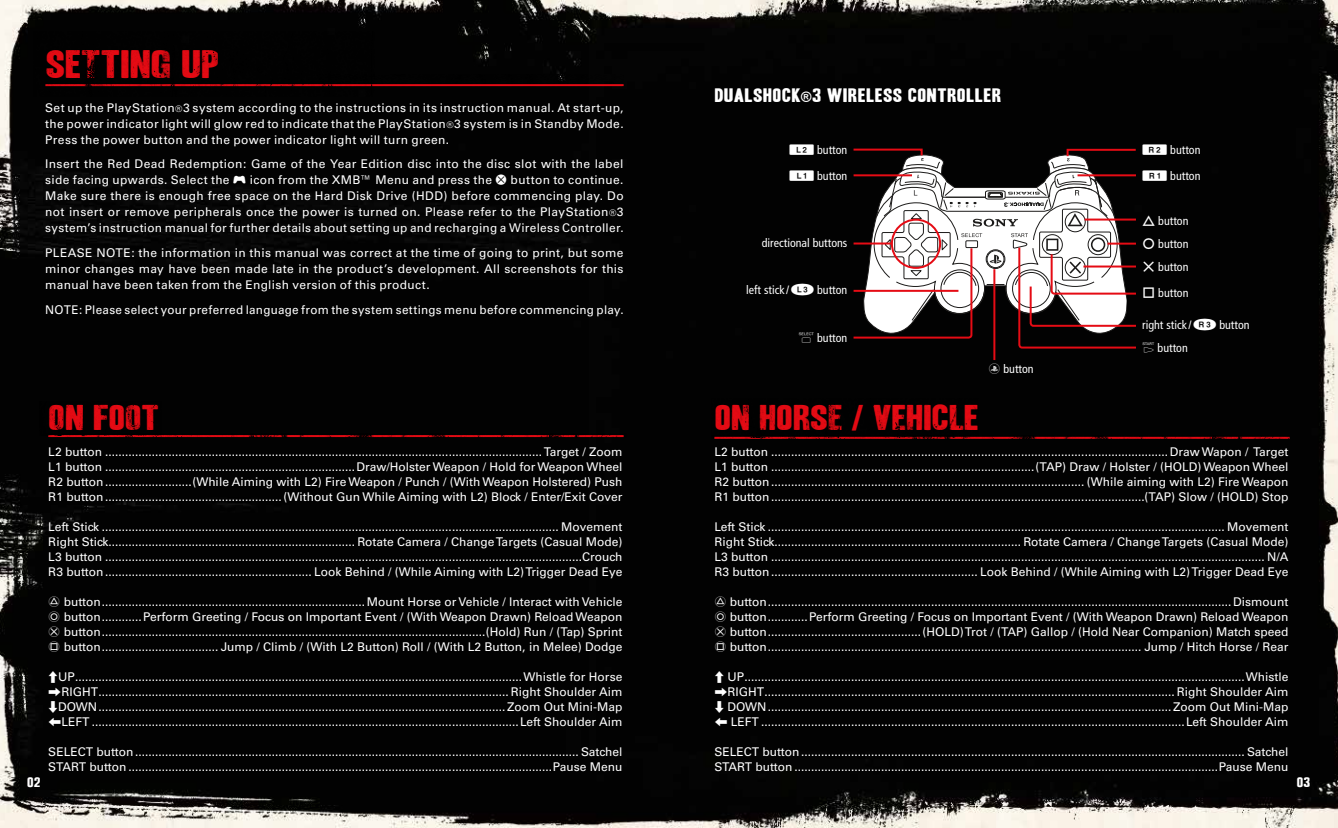
<style>
.page{position:relative;width:1338px;height:828px;background:#020202}
.page>*{position:absolute;margin:0;border:0;box-sizing:border-box;transform-origin:0 0}
.t1{font:38.8px "RDR Ultra Headline";letter-spacing:-.005em;color:#e50b14}
.t2{font:35px "RDR Ultra Headline";letter-spacing:-.01em;color:#e50b14}
.t3{font:19px "RDR Ultra Headline";letter-spacing:.025em;color:#fff}
.t4{font:13.6px "RDR Ultra Headline";color:#fff}
.t5{font:12px/15px "Univers";color:#fff;text-align:justify}
.t6{font:condensed 12px/26px "Frutiger LT Pro";color:#fff}
.t7{font:12px "Univers";letter-spacing:.025em;color:#fff}
.s1{font-size:9px}
.s2{font-family:"SCE"}
.s3{font-family:"SCET25"}
.s4{font-family:"SCET25";font-size:11px}
.s5{font-family:"Impact";font-size:14px}
.s6{font-family:"SCE03";font-stretch:normal}
</style>
<div class="page">
<img style="left:374px;top:75px;width:250px;height:12px">
<div style="left:40px;top:402px;width:121px;height:33px;background:#010101"></div>
<img style="left:48px;top:433px;width:579px;height:5px">
<img style="left:711px;top:435px;width:579px;height:5px">
<div style="left:711px;top:399px;width:268px;height:39px;background:#010101"></div>
<hr style="left:45px;top:84px;width:579px;height:2px;background:#e50b14">
<svg style="left:852px;top:148px;width:286px;height:201px"></svg>
<hr style="left:993px;top:269px;width:2px;height:91px;background:#e50b14">
<div style="left:34px;top:31px;width:340px;height:65px;background:#010101"></div>
<h1 class="t1" style="left:45px;top:42px;width:175px">SETTING UP</h1>
<p class="t5" style="left:45px;top:100px;width:580px;line-height:16px">Set up the PlayStation<span class="s1">®</span>3 system according to the instructions in its instruction manual. At start-up, the power indicator light will glow red to indicate that the PlayStation<span class="s1">®</span>3 system is in Standby Mode.<br>Press the power button and the power indicator light will turn green.</p>
<p class="t5" style="left:45px;top:156px;width:580px;line-height:16px">Insert the Red Dead Redemption: Game of the Year Edition disc into the disc slot with the label side facing upwards. Select the <span class="s2">Ç</span> icon from the XMB™ Menu and press the <span class="s2">S</span> button to continue.<br>Make sure there is enough free space on the Hard Disk Drive (HDD) before commencing play. Do not insert or remove peripherals once the power is turned on. Please refer to the PlayStation<span class="s1">®</span>3 system’s instruction manual for further details about setting up and recharging a Wireless Controller.</p>
<p class="t5" style="left:45px;top:245px;width:580px;line-height:16px">PLEASE NOTE: the information in this manual was correct at the time of going to print, but some minor changes may have been made late in the product’s development. All screenshots for this manual have been taken from the English version of this product.</p>
<p class="t7" style="left:45px;top:302px;width:580px">NOTE: Please select your preferred language from the system settings menu before commencing play.</p>
<h2 class="t2" style="left:48px;top:398px;width:112px">ON FOOT</h2>
<p class="t5" style="left:48px;top:444px;width:576px">L2 button ...................................................................................................................................Target / Zoom L1 button ...........................................................................Draw/Holster Weapon / Hold for Weapon Wheel R2 button..........................(While Aiming with L2) Fire Weapon / Punch / (With Weapon Holstered) Push R1 button.....................................................(Without Gun While Aiming with L2) Block / Enter/Exit Cover</p>
<p class="t5" style="left:48px;top:519px;width:576px">Left Stick ......................................................................................................................................... Movement Right Stick.......................................................................... Rotate Camera / Change Targets (Casual Mode)<br>L3 button ...............................................................................................................................................Crouch R3 button.............................................................. Look Behind / (While Aiming with L2) Trigger Dead Eye</p>
<p class="t5" style="left:48px;top:594px;width:576px"><span class="s3">D</span> button...............................................................................Mount Horse or Vehicle / Interact with Vehicle <span class="s3">A</span> button............Perform Greeting / Focus on Important Event / (With Weapon Drawn) Reload Weapon <span class="s3">S</span> button...................................................................................................................(Hold) Run / (Tap) Sprint <span class="s3">F</span> button................................... Jump / Climb / (With L2 Button) Roll / (With L2 Button, in Melee) Dodge</p>
<p class="t5" style="left:48px;top:669px;width:576px"><span class="s4">C</span>UP......................................................................................................................................Whistle for Horse <span class="s4">X</span>RIGHT........................................................................................................................... Right Shoulder Aim <span class="s4">V</span>DOWN..........................................................................................................................Zoom Out Mini-Map <span class="s4">Z</span>LEFT ................................................................................................................................Left Shoulder Aim</p>
<p class="t5" style="left:48px;top:744px;width:576px">SELECT button..................................................................................................................................... Satchel<br>START button ...............................................................................................................................Pause Menu</p>
<h3 class="t3" style="left:714px;top:84px;width:288px">DUALSHOCK<span class="s5">®</span>3 WIRELESS CONTROLLER</h3>
<p class="t6" style="left:789px;top:136px;width:60px"><span class="s6">W</span> button<br><span class="s6">Q</span> button</p>
<p class="t6" style="left:762px;top:230px;width:87px">directional buttons</p>
<p class="t6" style="left:746px;top:277px;width:103px">left stick /<span class="s6">B</span> button</p>
<p class="t6" style="left:798px;top:325px;width:50px"><span class="s6">]</span> button</p>
<p class="t6" style="left:989px;top:356px;width:47px"><span class="s6">p</span> button</p>
<h2 class="t2" style="left:714px;top:398px;width:266px">ON HORSE / VEHICLE</h2>
<p class="t6" style="left:1142px;top:136px;width:60px"><span class="s6">R</span> button<br><span class="s6">E</span> button</p>
<p class="t6" style="left:1142px;top:209px;width:48px;line-height:23.2px;text-align:justify"><span class="s6">K</span> button <span class="s6">H</span> button <span class="s6">J</span> button</p>
<p class="t6" style="left:1142px;top:280px;width:48px"><span class="s6">L</span> button</p>
<p class="t6" style="left:1142px;top:314px;width:109px;line-height:22.6px">right stick /<span class="s6">N</span> button <span class="s6">[</span> button</p>
<p class="t5" style="left:714px;top:444px;width:575px">L2 button .......................................................................................................................Draw Wapon / Target L1 button ...............................................................................(TAP) Draw / Holster / (HOLD) Weapon Wheel R2 button.............................................................................................. (While aiming with L2) Fire Weapon R1 button................................................................................................................(TAP) Slow / (HOLD) Stop</p>
<p class="t5" style="left:714px;top:519px;width:576px">Left Stick ......................................................................................................................................... Movement Right Stick.......................................................................... Rotate Camera / Change Targets (Casual Mode)<br>L3 button .................................................................................................................................................... N/A R3 button.............................................................. Look Behind / (While Aiming with L2) Trigger Dead Eye</p>
<p class="t5" style="left:714px;top:594px;width:575px"><span class="s3">D</span> button...........................................................................................................................................Dismount <span class="s3">A</span> button............Perform Greeting / Focus on Important Event / (With Weapon Drawn) Reload Weapon <span class="s3">S</span> button..............................................(HOLD) Trot / (TAP) Gallop / (Hold Near Companion) Match speed <span class="s3">F</span> button................................................................................................................ Jump / Hitch Horse / Rear</p>
<p class="t5" style="left:714px;top:669px;width:575px"><span class="s4">C</span> UP......................................................................................................................................................Whistle <span class="s4">X</span>RIGHT........................................................................................................................... Right Shoulder Aim <span class="s4">V</span> DOWN.........................................................................................................................Zoom Out Mini-Map <span class="s4">Z</span> LEFT ...............................................................................................................................Left Shoulder Aim</p>
<p class="t5" style="left:714px;top:744px;width:576px">SELECT button..................................................................................................................................... Satchel<br>START button ...............................................................................................................................Pause Menu</p>
<p class="t4" style="left:27px;top:774px;width:15px">02</p>
<p class="t4" style="left:1297px;top:774px;width:15px">03</p>
</div>
